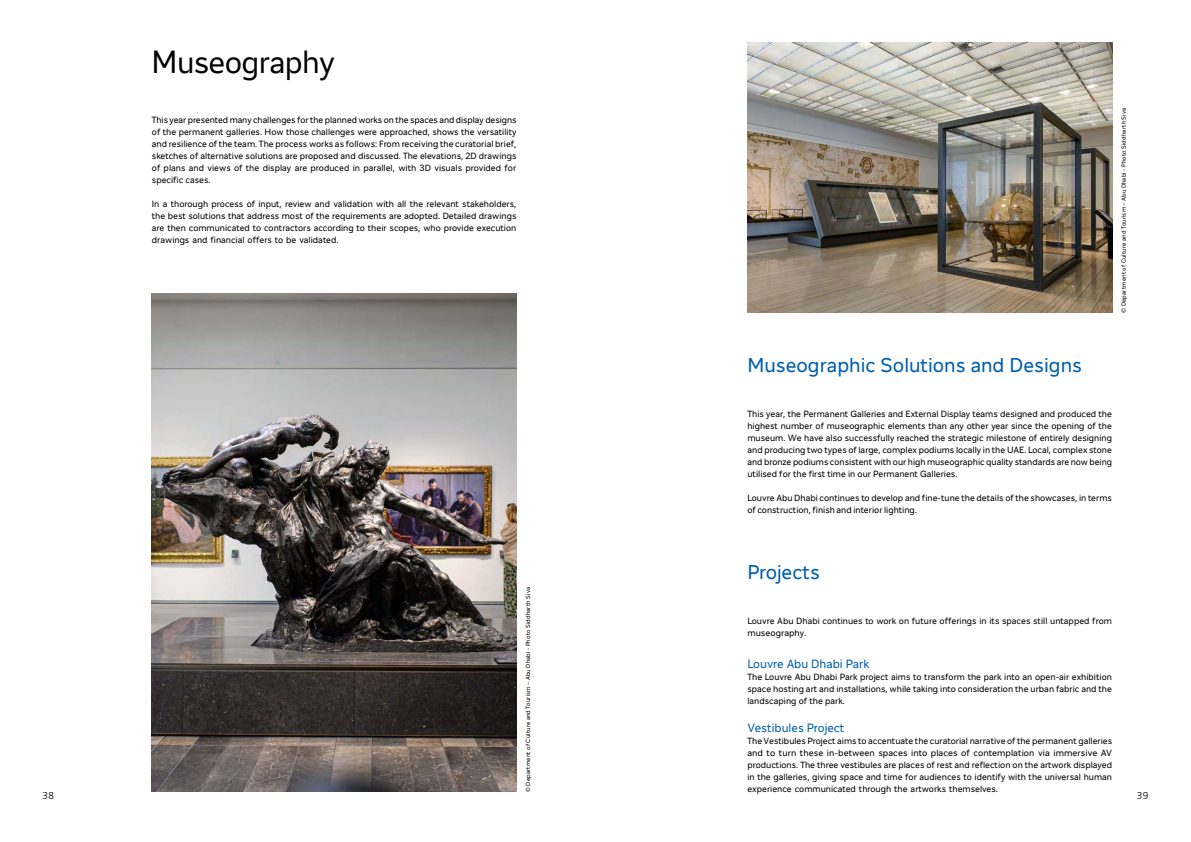
<style>
.page{position:relative;width:1191px;height:842px;background:#fff}
.page>*{position:absolute;margin:0;border:0;box-sizing:border-box;transform-origin:0 0}
.t1{font:32px "LAD Display";color:#000}
.t2{font:20px "LAD";color:#0060ae}
.t3{font:12px "LAD";color:#0060ae}
.t4{font:300 10px "Frutiger LT Pro";color:#000}
.t5{font:9px/12px "LAD";color:#000;text-align:justify}
.t6{font:6px "LAD";letter-spacing:.025em;color:#000}
</style>
<div class="page">
<img style="left:747px;top:43px;width:365px;height:270px">
<img style="left:152px;top:294px;width:364px;height:498px">
<h1 class="t1" style="left:152px;top:43px;width:184px">Museography</h1>
<p class="t5" style="left:152px;top:114px;width:366px">This year presented many challenges for the planned works on the spaces and display designs of the permanent galleries. How those challenges were approached, shows the versatility and resilience of the team. The process works as follows: From receiving the curatorial brief, sketches of alternative solutions are proposed and discussed. The elevations, 2D drawings of plans and views of the display are produced in parallel, with 3D visuals provided for specific cases.</p>
<p class="t5" style="left:152px;top:198px;width:366px">In a thorough process of input, review and validation with all the relevant stakeholders, the best solutions that address most of the requirements are adopted. Detailed drawings are then communicated to contractors according to their scopes, who provide execution drawings and financial offers to be validated.</p>
<p class="t6" style="left:1120px;top:313px;width:206px;rotate:-90deg">© Department of Culture and Tourism – Abu Dhabi - Photo Siddharth Siva</p>
<h2 class="t2" style="left:747px;top:353px;width:336px">Museographic Solutions and Designs</h2>
<p class="t5" style="left:747px;top:408px;width:366px">This year, the Permanent Galleries and External Display teams designed and produced the highest number of museographic elements than any other year since the opening of the museum. We have also successfully reached the strategic milestone of entirely designing and producing two types of large, complex podiums locally in the UAE. Local, complex stone and bronze podiums consistent with our high museographic quality standards are now being utilised for the first time in our Permanent Galleries.</p>
<p class="t5" style="left:747px;top:492px;width:366px">Louvre Abu Dhabi continues to develop and fine-tune the details of the showcases, in terms of construction, finish and interior lighting.</p>
<h2 class="t2" style="left:747px;top:560px;width:74px">Projects</h2>
<p class="t6" style="left:524px;top:792px;width:206px;rotate:-90deg">© Department of Culture and Tourism – Abu Dhabi - Photo Siddharth Siva</p>
<p class="t5" style="left:747px;top:615px;width:366px">Louvre Abu Dhabi continues to work on future offerings in its spaces still untapped from museography.</p>
<h3 class="t3" style="left:747px;top:656px;width:123px">Louvre Abu Dhabi Park</h3>
<p class="t5" style="left:747px;top:671px;width:366px">The Louvre Abu Dhabi Park project aims to transform the park into an open-air exhibition space hosting art and installations, while taking into consideration the urban fabric and the landscaping of the park.</p>
<h3 class="t3" style="left:747px;top:720px;width:99px">Vestibules Project</h3>
<p class="t5" style="left:747px;top:735px;width:366px">The Vestibules Project aims to accentuate the curatorial narrative of the permanent galleries and to turn these in-between spaces into places of contemplation via immersive AV productions. The three vestibules are places of rest and reflection on the artwork displayed in the galleries, giving space and time for audiences to identify with the universal human experience communicated through the artworks themselves.</p>
<p class="t4" style="left:43px;top:790px;width:13px">38</p>
<p class="t4" style="left:1137px;top:790px;width:13px">39</p>
</div>
